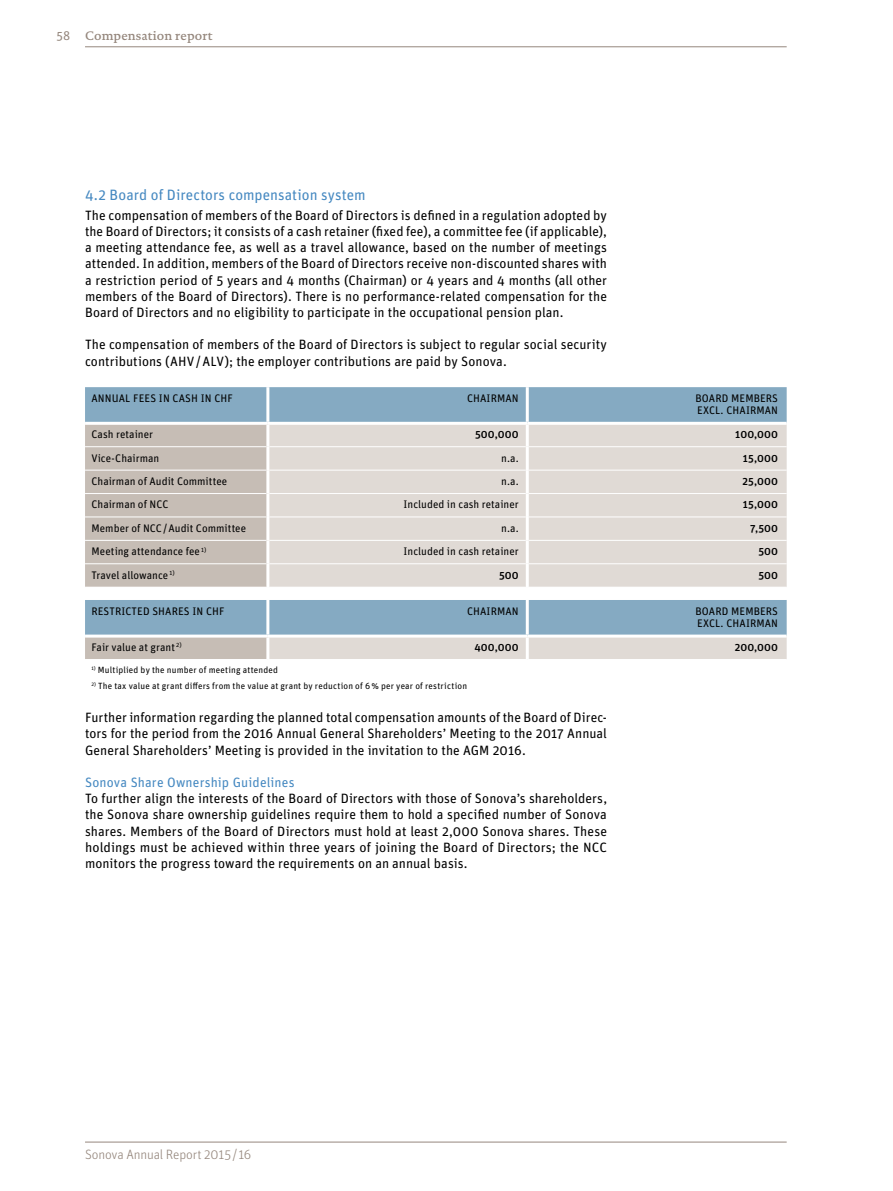
<style>
.page{position:relative;width:893px;height:1191px;background:#fff}
.page>*{position:absolute;margin:0;border:0;box-sizing:border-box;transform-origin:0 0}
.t1{font:15px "Unit OT";letter-spacing:.005em;color:#4689c1}
.t2{font:13.5px/16.2px "Unit OT";letter-spacing:.005em;color:#000;text-align:justify}
.t3{font:300 13.5px "Unit OT";letter-spacing:-.01em;color:#95877d}
.t4{font:500 12.6px "DTL Documenta TOT";letter-spacing:.01em;color:#95877d}
.t5{font:10.95px/12px "Unit OT";letter-spacing:.01em;color:#000}
.t6{font:500 10.95px "Unit OT";color:#000}
.t7{font:9px "Unit OT";letter-spacing:.025em;color:#000}
.s1{font-family:"Unit OT";font-weight:400}
.s2{color:#4689c1}
</style>
<div class="page">
<div style="left:85px;top:387px;width:702px;height:35px;background:#85aac2"></div>
<svg style="left:85px;top:425px;width:181px;height:234px;background:#bcbab7"></svg>
<svg style="left:269px;top:425px;width:518px;height:234px;background:#d1d2d2"></svg>
<hr style="left:85px;top:446px;width:181px;height:1px;background:#fff">
<hr style="left:269px;top:446px;width:257px;height:1px;background:#fff">
<hr style="left:529px;top:446px;width:258px;height:1px;background:#fff">
<hr style="left:85px;top:470px;width:181px;height:1px;background:#fff">
<hr style="left:269px;top:470px;width:257px;height:1px;background:#fff">
<hr style="left:529px;top:470px;width:258px;height:1px;background:#fff">
<hr style="left:85px;top:493px;width:181px;height:1px;background:#fff">
<hr style="left:269px;top:493px;width:257px;height:1px;background:#fff">
<hr style="left:529px;top:493px;width:258px;height:1px;background:#fff">
<hr style="left:85px;top:516px;width:181px;height:1px;background:#fff">
<hr style="left:269px;top:516px;width:257px;height:1px;background:#fff">
<hr style="left:529px;top:516px;width:258px;height:1px;background:#fff">
<hr style="left:85px;top:540px;width:181px;height:1px;background:#fff">
<hr style="left:269px;top:540px;width:257px;height:1px;background:#fff">
<hr style="left:529px;top:540px;width:258px;height:1px;background:#fff">
<hr style="left:85px;top:563px;width:181px;height:1px;background:#fff">
<hr style="left:269px;top:563px;width:257px;height:1px;background:#fff">
<hr style="left:529px;top:563px;width:258px;height:1px;background:#fff">
<hr style="left:85px;top:634px;width:183px;height:3px;background:#fff">
<hr style="left:268px;top:634px;width:259px;height:3px;background:#fff">
<hr style="left:527px;top:634px;width:260px;height:3px;background:#fff">
<hr style="left:266px;top:387px;width:3px;height:35px;background:#fff">
<hr style="left:526px;top:425px;width:3px;height:22px;background:#fff">
<hr style="left:526px;top:447px;width:3px;height:23px;background:#fff">
<hr style="left:526px;top:470px;width:3px;height:23px;background:#fff">
<hr style="left:526px;top:493px;width:3px;height:24px;background:#fff">
<hr style="left:526px;top:517px;width:3px;height:23px;background:#fff">
<hr style="left:526px;top:540px;width:3px;height:24px;background:#fff">
<hr style="left:526px;top:564px;width:3px;height:23px;background:#fff">
<svg style="left:85px;top:587px;width:702px;height:13px"></svg>
<hr style="left:526px;top:637px;width:3px;height:22px;background:#fff">
<hr style="left:526px;top:387px;width:3px;height:35px;background:#fff">
<hr style="left:526px;top:600px;width:3px;height:34px;background:#fff">
<hr style="left:85px;top:46px;width:702px;height:1px;background:#95877d">
<hr style="left:85px;top:1141px;width:702px;height:1px;background:#95877d">
<p class="t4" style="left:56px;top:28px;width:158px"><span class="s1">58</span> Compensation report</p>
<p class="t1" style="left:85px;top:185px;width:282px">4.2 Board of Directors compensation system</p>
<p class="t2" style="left:85px;top:207px;width:524px">The compensation of members of the Board of Directors is defined in a regulation adopted by the Board of Directors; it consists of a cash retainer (fixed fee), a committee fee (if applicable), a meeting attendance fee, as well as a travel allowance, based on the number of meetings attended. In addition, members of the Board of Directors receive non-discounted shares with a restriction period of 5 years and 4 months (Chairman) or 4 years and 4 months (all other members of the Board of Directors). There is no performance-related compensation for the Board of Directors and no eligibility to participate in the occupational pension plan.</p>
<p class="t2" style="left:85px;top:336px;width:523px">The compensation of members of the Board of Directors is subject to regular social security contributions (AHV/ALV); the employer contributions are paid by Sonova.</p>
<p class="t5" style="left:91px;top:392px;width:143px">ANNUAL FEES IN CASH IN CHF</p>
<p class="t5" style="left:467px;top:392px;width:53px">CHAIRMAN</p>
<p class="t5" style="left:695px;top:392px;width:84px">BOARD MEMBERS<br>EXCL. CHAIRMAN</p>
<p class="t5" style="left:91px;top:428px;width:63px">Cash retainer</p>
<p class="t6" style="left:475px;top:427px;width:45px">500,000</p>
<p class="t6" style="left:735px;top:427px;width:44px">100,000</p>
<p class="t5" style="left:91px;top:451px;width:69px">Vice-Chairman</p>
<p class="t5" style="left:501px;top:451px;width:19px">n.a.</p>
<p class="t6" style="left:743px;top:451px;width:37px">15,000</p>
<p class="t5" style="left:91px;top:475px;width:137px">Chairman of Audit Committee</p>
<p class="t5" style="left:501px;top:475px;width:19px">n.a.</p>
<p class="t6" style="left:742px;top:474px;width:37px">25,000</p>
<p class="t5" style="left:91px;top:498px;width:79px">Chairman of NCC</p>
<p class="t5" style="left:404px;top:498px;width:117px">Included in cash retainer</p>
<p class="t6" style="left:743px;top:497px;width:37px">15,000</p>
<p class="t5" style="left:91px;top:522px;width:156px">Member of NCC/Audit Committee</p>
<p class="t5" style="left:501px;top:522px;width:19px">n.a.</p>
<p class="t6" style="left:750px;top:521px;width:29px">7,500</p>
<p class="t5" style="left:91px;top:545px;width:116px">Meeting attendance fee <sup>1)</sup></p>
<p class="t5" style="left:404px;top:545px;width:117px">Included in cash retainer</p>
<p class="t6" style="left:758px;top:544px;width:21px">500</p>
<p class="t5" style="left:91px;top:568px;width:85px">Travel allowance <sup>1)</sup></p>
<p class="t6" style="left:499px;top:568px;width:21px">500</p>
<p class="t6" style="left:758px;top:568px;width:21px">500</p>
<p class="t5" style="left:91px;top:605px;width:135px">RESTRICTED SHARES IN CHF</p>
<p class="t5" style="left:467px;top:605px;width:53px">CHAIRMAN</p>
<p class="t5" style="left:695px;top:605px;width:84px">BOARD MEMBERS<br>EXCL. CHAIRMAN</p>
<p class="t5" style="left:91px;top:641px;width:92px">Fair value at grant <sup>2)</sup></p>
<p class="t6" style="left:474px;top:640px;width:46px">400,000</p>
<p class="t6" style="left:735px;top:640px;width:45px">200,000</p>
<p class="t7" style="left:91px;top:664px;width:188px"><sup>1)</sup> Multiplied by the number of meeting attended</p>
<p class="t7" style="left:91px;top:679px;width:377px"><sup>2)</sup> The tax value at grant differs from the value at grant by reduction of 6% per year of restriction</p>
<p class="t2" style="left:85px;top:709px;width:523px">Further information regarding the planned total compensation amounts of the Board of Direc&shy;tors for the period from the 2016 Annual General Shareholders’ Meeting to the 2017 Annual General Shareholders’ Meeting is provided in the invitation to the AGM 2016.</p>
<p class="t2" style="left:85px;top:774px;width:523px;text-align:left"><span class="s2">Sonova Share Ownership Guidelines<br></span>To further align the interests of the Board of Directors with those of Sonova’s shareholders, the Sonova share ownership guidelines require them to hold a specified number of Sonova shares. Members of the Board of Directors must hold at least 2,000 Sonova shares. These holdings must be achieved within three years of joining the Board of Directors; the NCC monitors the progress toward the requirements on an annual basis.</p>
<p class="t3" style="left:85px;top:1146px;width:168px">Sonova Annual Report 2015/16</p>
</div>
